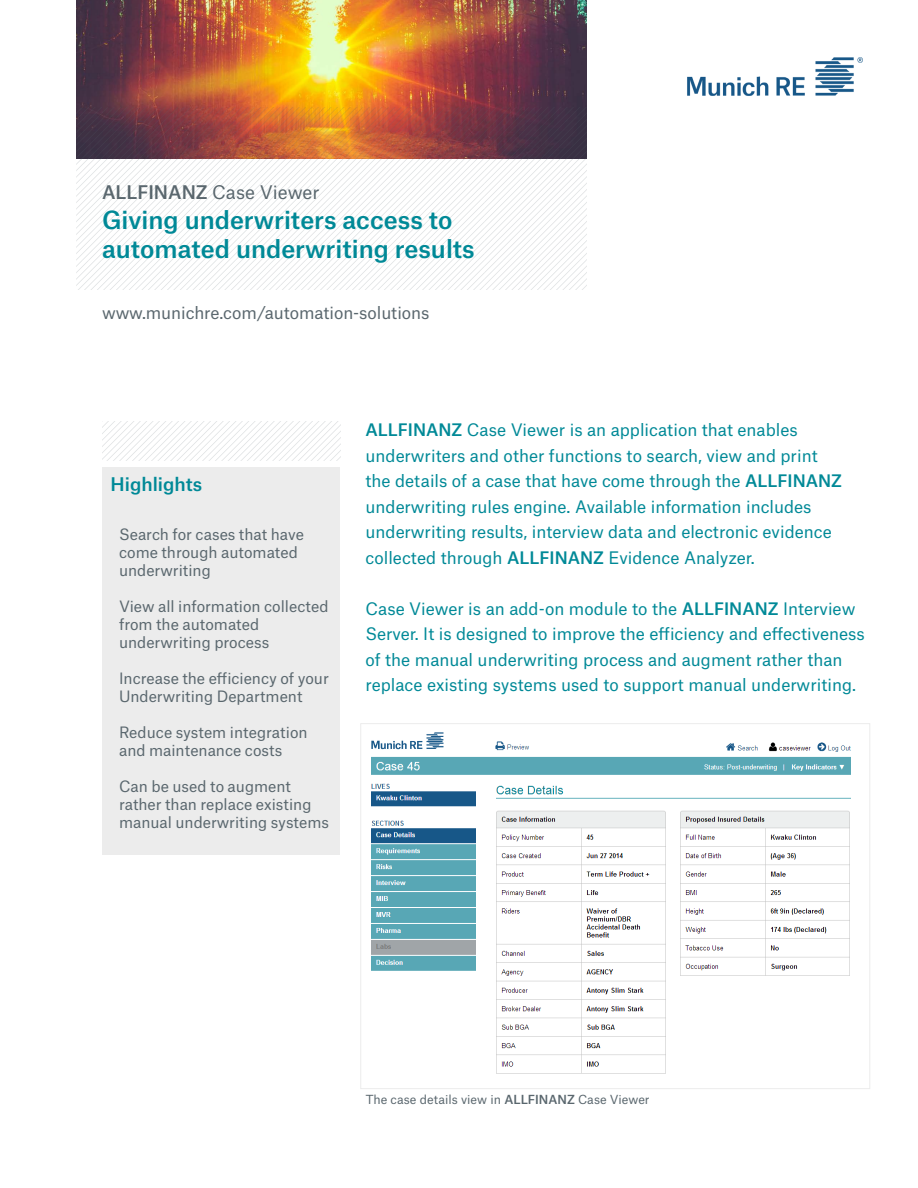
<style>
.page{position:relative;width:918px;height:1188px;background:#fff}
.page>*{position:absolute;margin:0;border:0;box-sizing:border-box;transform-origin:0 0}
.t1{font:500 24px/29.7px "Munich Re";color:#008997}
.t2{font:18px "Munich Re";color:#5a676e}
.MR_7_5_pt_regular{font:500 18px "Munich Re";color:#008997}
.t3{font:16.5px/25.5px "Munich Re";color:#008997}
.MR_13_5_pt{font:16.5px "Munich Re";letter-spacing:-.005em;color:#5a676e}
.MR_8_75_pt_regular{font:15px/18px "Munich Re";color:#5a676e}
.t4{font:12px "Munich Re";color:#5a676e}
.s1{font-weight:500}
</style>
<div class="page">
<img style="left:77px;top:0;width:510px;height:107px">
<svg style="left:77px;top:107px;width:510px;height:183px"></svg>
<div style="left:102px;top:468px;width:238px;height:387px;background:#ececec"></div>
<svg style="left:102px;top:422px;width:238px;height:38px"></svg>
<img style="left:371px;top:732px;width:480px;height:342px">
<img style="left:687px;top:57px;width:176px;height:39px">
<p class="t2" style="left:102px;top:178px;width:219px"><span class="s1">ALLFINANZ</span> Case Viewer</p>
<p class="t1" style="left:102px;top:202px;width:374px">Giving underwriters access to automated underwriting results</p>
<p class="MR_13_5_pt" style="left:102px;top:300px;width:329px">www.munichre.com/automation-solutions</p>
<p class="MR_7_5_pt_regular" style="left:111px;top:469px;width:93px">Highlights</p>
<p class="MR_8_75_pt_regular" style="left:119px;top:524px;width:186px">Search for cases that have come through automated underwriting</p>
<p class="MR_8_75_pt_regular" style="left:119px;top:596px;width:211px">View all information collected from the automated underwriting process</p>
<p class="MR_8_75_pt_regular" style="left:119px;top:668px;width:211px">Increase the efficiency of your<br>Underwriting Department</p>
<p class="MR_8_75_pt_regular" style="left:119px;top:722px;width:190px">Reduce system integration and maintenance costs</p>
<p class="MR_8_75_pt_regular" style="left:119px;top:776px;width:211px">Can be used to augment rather than replace existing manual underwriting systems</p>
<p class="t3" style="left:366px;top:415px;width:478px"><span class="s1">ALLFINANZ</span> Case Viewer is an application that enables underwriters and other functions to search, view and print the details of a case that have come through the <span class="s1">ALLFINANZ </span>underwriting rules engine. Available information includes underwriting results, interview data and electronic evidence collected through <span class="s1">ALLFINANZ</span> Evidence Analyzer.</p>
<p class="t3" style="left:366px;top:594px;width:501px">Case Viewer is an add-on module to the <span class="s1">ALLFINANZ</span> Interview Server. It is designed to improve the efficiency and effectiveness of the manual underwriting process and augment rather than replace existing systems used to support manual underwriting.</p>
<p class="t4" style="left:366px;top:1090px;width:285px">The case details view in <span class="s1">ALLFINANZ</span> Case Viewer</p>
</div>
